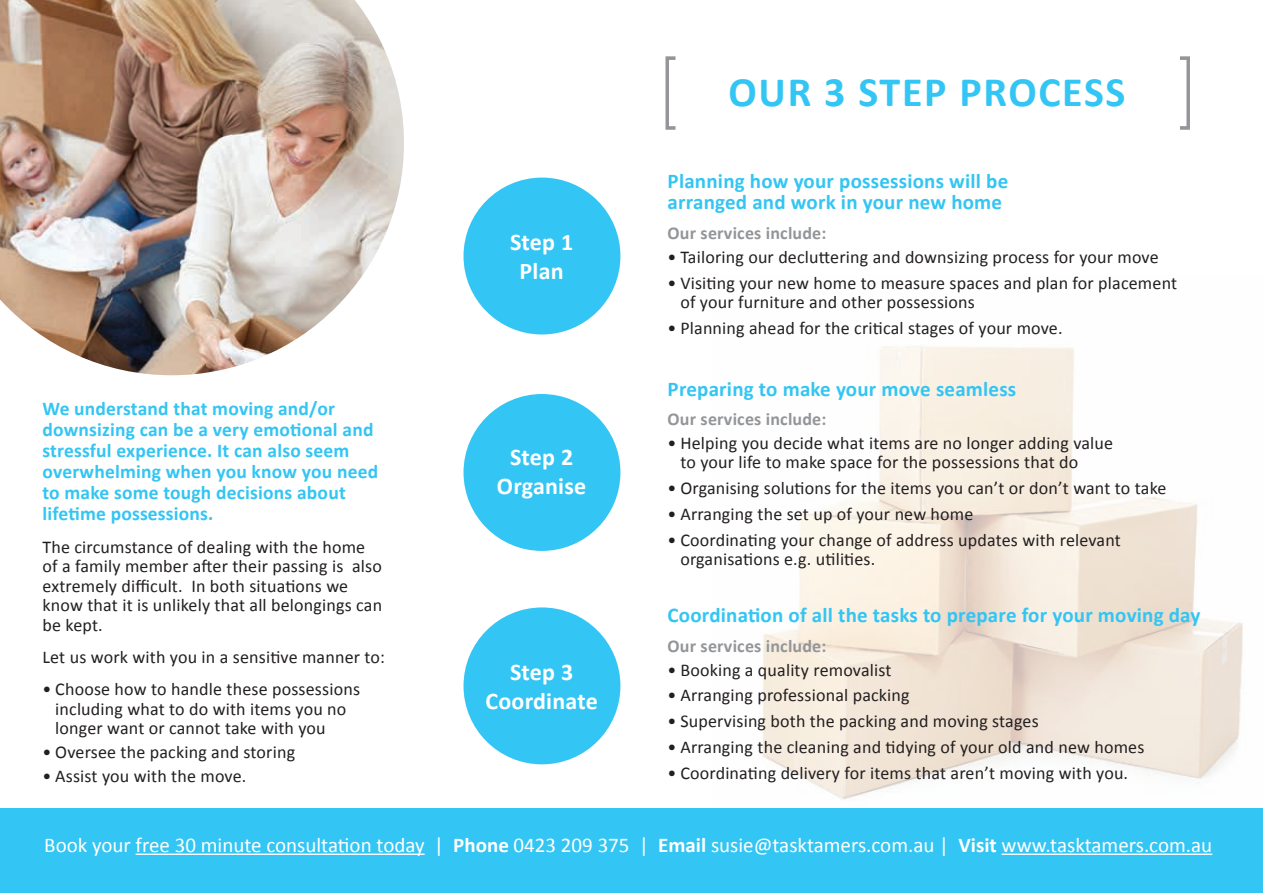
<style>
.page{position:relative;width:1263px;height:893px;background:#fff}
.page>*{position:absolute;margin:0;border:0;box-sizing:border-box;transform-origin:0 0}
.t1{font:700 42px "Calibri";letter-spacing:.04em;color:#33c5f3}
.t2{font:700 24px/28.8px "Calibri";letter-spacing:.01em;color:#fff;text-align:center}
.t3{font:700 21px/21px "Calibri";letter-spacing:.01em;color:#33c5f3}
.t4{font:21px "Calibri";color:#fff}
.t5{font:700 19.5px/21px "Calibri";letter-spacing:.01em;color:#33c5f3}
.t6{font:18px/19.5px "Calibri";letter-spacing:.01em;color:#231f20}
.t7{font:700 18px "Calibri";letter-spacing:.01em;color:#939598}
.s1{font-weight:700}
</style>
<div class="page">
<img style="left:763px;top:346px;width:480px;height:453px">
<img style="left:0;top:0;width:404px;height:375px">
<div style="left:463px;top:178px;width:157px;height:156px;background:#33c5f3;border-radius:50%"></div>
<div style="left:463px;top:394px;width:157px;height:157px;background:#33c5f3;border-radius:50%"></div>
<div style="left:463px;top:607px;width:157px;height:157px;background:#33c5f3;border-radius:50%"></div>
<svg style="left:665px;top:56px;width:10px;height:74px"></svg>
<svg style="left:1180px;top:56px;width:10px;height:74px"></svg>
<div style="left:0;top:808px;width:1263px;height:85px;background:#33c5f3"></div>
<hr style="left:136px;top:854px;width:289px;height:1px;background:#fff">
<hr style="left:1001px;top:854px;width:211px;height:1px;background:#fff">
<p class="t5" style="left:43px;top:398px;width:337px">We understand that moving and/or downsizing can be a very emotional and stressful experience. It can also seem overwhelming when you know you need to make some tough decisions about lifetime possessions.</p>
<p class="t6" style="left:43px;top:537px;width:341px">The circumstance of dealing with the home of a family member after their passing is also extremely difficult. In both situations we know that it is unlikely that all belongings can be kept.</p>
<p class="t6" style="left:43px;top:647px;width:344px">Let us work with you in a sensitive manner to:</p>
<p class="t6" style="left:55px;top:679px;width:306px;text-indent:-13px">• Choose how to handle these possessions including what to do with items you no longer want or cannot take with you</p>
<p class="t6" style="left:43px;top:742px;width:254px">• Oversee the packing and storing</p>
<p class="t6" style="left:43px;top:766px;width:205px">• Assist you with the move.</p>
<h2 class="t2" style="left:510px;top:228px;width:65px">Step 1<br>Plan</h2>
<h2 class="t2" style="left:497px;top:443px;width:91px">Step 2<br>Organise</h2>
<h2 class="t2" style="left:485px;top:657px;width:114px">Step 3<br>Coordinate</h2>
<h1 class="t1" style="left:728px;top:65px;width:398px">OUR 3 STEP PROCESS</h1>
<p class="t3" style="left:668px;top:171px;width:342px">Planning how your possessions will be arranged and work in your new home</p>
<p class="t7" style="left:668px;top:221px;width:160px">Our services include:</p>
<p class="t6" style="left:668px;top:247px;width:493px">• Tailoring our decluttering and downsizing process for your move</p>
<p class="t6" style="left:680px;top:273px;width:498px;text-indent:-13px">• Visiting your new home to measure spaces and plan for placement of your furniture and other possessions</p>
<p class="t6" style="left:668px;top:318px;width:396px">• Planning ahead for the critical stages of your move.</p>
<p class="t3" style="left:668px;top:378px;width:350px">Preparing to make your move seamless</p>
<p class="t7" style="left:668px;top:408px;width:160px">Our services include:</p>
<p class="t6" style="left:680px;top:433px;width:434px;text-indent:-13px">• Helping you decide what items are no longer adding value to your life to make space for the possessions that do</p>
<p class="t6" style="left:668px;top:479px;width:500px">• Organising solutions for the items you can’t or don’t want to take</p>
<p class="t6" style="left:668px;top:504px;width:307px">• Arranging the set up of your new home</p>
<p class="t6" style="left:680px;top:530px;width:442px;text-indent:-13px">• Coordinating your change of address updates with relevant organisations e.g. utilities.</p>
<p class="t3" style="left:668px;top:605px;width:534px">Coordination of all the tasks to prepare for your moving day</p>
<p class="t7" style="left:668px;top:634px;width:160px">Our services include:</p>
<p class="t6" style="left:668px;top:660px;width:225px">• Booking a quality removalist</p>
<p class="t6" style="left:668px;top:686px;width:244px">• Arranging professional packing</p>
<p class="t6" style="left:668px;top:712px;width:373px">• Supervising both the packing and moving stages</p>
<p class="t6" style="left:668px;top:738px;width:478px">• Arranging the cleaning and tidying of your old and new homes</p>
<p class="t6" style="left:668px;top:763px;width:462px">• Coordinating delivery for items that aren’t moving with you.</p>
<p class="t4" style="left:44px;top:832px;width:1169px">Book your free 30 minute consultation today | <span class="s1">Phone</span> 0423 209 375 | <span class="s1">Email</span> susie@tasktamers.com.au | <span class="s1">Visit</span> www.tasktamers.com.au</p>
</div>
